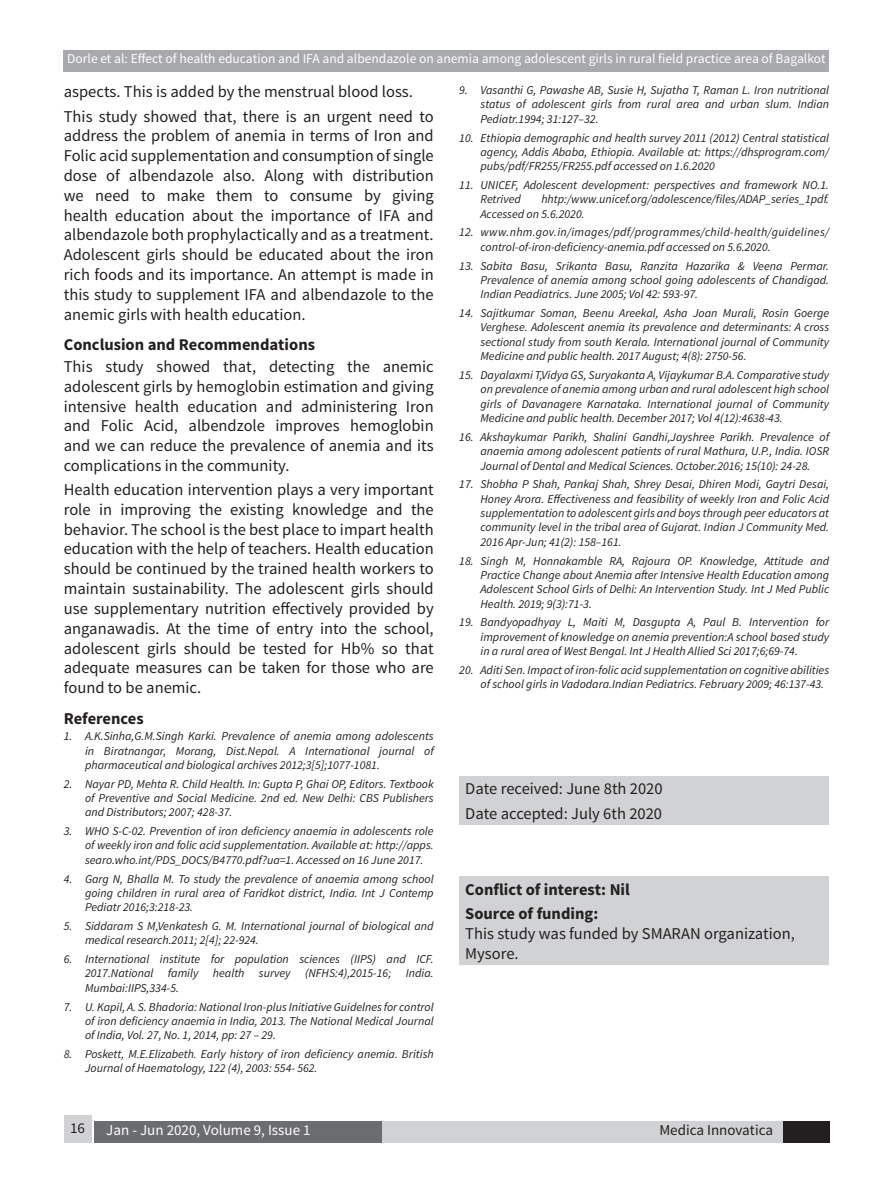
<style>
.page{position:relative;width:893px;height:1191px;background:#fff}
.page>*{position:absolute;margin:0;border:0;box-sizing:border-box;transform-origin:0 0}
.Raju_Body{font:16.5px/19.8px "Source Sans Pro";color:#231f20;text-align:justify}
.Raju_subhead{font:700 16.5px "Source Sans Pro";color:#231f20}
.Raju_Body-2{font:700 16.5px "Source Sans Pro";color:#231f20}
.t1{font:15px "Source Sans Pro";color:#fff}
.t2{font:15px "Source Sans Pro";color:#231f20}
.Raju_Body-3{font:13.5px "Source Sans Pro";color:#fff}
.raju_Reference{font:italic 12px/14.4px "Source Sans Pro";color:#231f20;text-align:justify}
.s1{font-weight:700}
</style>
<div class="page">
<div style="left:783px;top:1121px;width:46px;height:21px;background:#231f20"></div>
<div style="left:382px;top:1121px;width:401px;height:21px;background:#d1d2d4"></div>
<div style="left:94px;top:1121px;width:288px;height:21px;background:#6c6d70"></div>
<div style="left:64px;top:1114px;width:27px;height:28px;background:#d1d2d4"></div>
<div style="left:64px;top:50px;width:765px;height:21px;background:#a8a9ad"></div>
<div style="left:459px;top:776px;width:370px;height:48px;background:#d1d2d4"></div>
<div style="left:459px;top:877px;width:370px;height:88px;background:#d1d2d4"></div>
<p class="Raju_Body-3" style="left:67px;top:51px;width:760px">Dorle et al: Effect of health education and IFA and albendazole on anemia among adolescent girls in rural field practice area of Bagalkot</p>
<p class="Raju_Body" style="left:64px;top:82px;width:351px">aspects. This is added by the menstrual blood loss.</p>
<p class="Raju_Body" style="left:64px;top:106px;width:371px">This study showed that, there is an urgent need to address the problem of anemia in terms of Iron and Folic acid supplementation and consumption of single dose of albendazole also. Along with distribution we need to make them to consume by giving health education about the importance of IFA and albendazole both prophylactically and as a treatment.<br>Adolescent girls should be educated about the iron rich foods and its importance. An attempt is made in this study to supplement IFA and albendazole to the anemic girls with health education.</p>
<p class="Raju_subhead" style="left:64px;top:334px;width:253px">Conclusion and Recommendations</p>
<p class="Raju_Body" style="left:64px;top:357px;width:371px">This study showed that, detecting the anemic adolescent girls by hemoglobin estimation and giving intensive health education and administering Iron and Folic Acid, albendzole improves hemoglobin and we can reduce the prevalence of anemia and its complications in the community.</p>
<p class="Raju_Body" style="left:64px;top:480px;width:371px">Health education intervention plays a very important role in improving the existing knowledge and the behavior. The school is the best place to impart health education with the help of teachers. Health education should be continued by the trained health workers to maintain sustainability. The adolescent girls should use supplementary nutrition effectively provided by anganawadis. At the time of entry into the school, adolescent girls should be tested for Hb% so that adequate measures can be taken for those who are found to be anemic.</p>
<p class="Raju_subhead" style="left:64px;top:707px;width:81px">References</p>
<p class="raju_Reference" style="left:85px;top:729px;width:350px;text-indent:-21px">1. A.K.Sinha,G.M.Singh Karki. Prevalence of anemia among adolescents in Biratnangar, Morang, Dist.Nepal. A International journal of pharmaceutical and biological archives 2012;3[5];1077-1081.</p>
<p class="raju_Reference" style="left:85px;top:776px;width:350px;text-indent:-21px">2. Nayar PD, Mehta R. Child Health. In: Gupta P, Ghai OP, Editors. Textbook of Preventive and Social Medicine. 2nd ed. New Delhi: CBS Publishers and Distributors; 2007; 428-37.</p>
<p class="raju_Reference" style="left:85px;top:824px;width:350px;text-indent:-21px">3. WHO S-C-02. Prevention of iron deficiency anaemia in adolescents role of weekly iron and folic acid supplementation. Available at: http://apps. searo.who.int/PDS_DOCS/B4770.pdf?ua=1. Accessed on 16 June 2017.</p>
<p class="raju_Reference" style="left:85px;top:871px;width:350px;text-indent:-21px">4. Garg N, Bhalla M. To study the prevalence of anaemia among school going children in rural area of Faridkot district, India. Int J Contemp Pediatr 2016;3:218-23.</p>
<p class="raju_Reference" style="left:85px;top:918px;width:350px;text-indent:-21px">5. Siddaram S M,Venkatesh G. M. International journal of biological and medical research.2011; 2[4]; 22-924.</p>
<p class="raju_Reference" style="left:85px;top:952px;width:350px;text-indent:-21px">6. International institute for population sciences (IIPS) and ICF.<br>2017.National family health survey (NFHS:4),2015-16; India.<br>Mumbai:IIPS,334-5.</p>
<p class="raju_Reference" style="left:85px;top:999px;width:350px;text-indent:-21px">7. U. Kapil, A. S. Bhadoria: National Iron-plus Initiative Guidelnes for control of iron deficiency anaemia in India, 2013. The National Medical Journal of India, Vol. 27, No. 1, 2014, pp: 27 – 29.</p>
<p class="raju_Reference" style="left:85px;top:1046px;width:350px;text-indent:-21px">8. Poskett, M.E.Elizabeth. Early history of iron deficiency anemia. British<br>Journal of Haematology, 122 (4), 2003: 554- 562.</p>
<p class="raju_Reference" style="left:480px;top:83px;width:350px;text-indent:-21px">9. Vasanthi G, Pawashe AB, Susie H, Sujatha T, Raman L. Iron nutritional status of adolescent girls from rural area and urban slum. Indian Pediatr.1994; 31:127–32.</p>
<p class="raju_Reference" style="left:480px;top:130px;width:350px;text-indent:-21px">10. Ethiopia demographic and health survey 2011 (2012) Central statistical agency, Addis Ababa, Ethiopia. Available at: https://dhsprogram.com/ pubs/pdf/FR255/FR255.pdf accessed on 1.6.2020</p>
<p class="raju_Reference" style="left:480px;top:178px;width:350px;text-indent:-21px">11. UNICEF, Adolescent development: perspectives and framework NO.1.<br>Retrived</p>
<p class="raju_Reference" style="left:480px;top:192px;width:350px;text-indent:61px">hhtp:/www.unicef.org/adolescence/files/ADAP_series_1pdf.<br>Accessed on 5.6.2020.</p>
<p class="raju_Reference" style="left:480px;top:225px;width:350px;text-indent:-21px">12. www.nhm.gov.in/images/pdf/programmes/child-health/guidelines/ control-of-iron-deficiency-anemia.pdf accessed on 5.6.2020.</p>
<p class="raju_Reference" style="left:480px;top:258px;width:350px;text-indent:-21px">13. Sabita Basu, Srikanta Basu, Ranzita Hazarika &amp; Veena Permar.<br>Prevalence of anemia among school going adolescents of Chandigad.<br>Indian Peadiatrics. June 2005; Vol 42: 593-97.</p>
<p class="raju_Reference" style="left:480px;top:306px;width:350px;text-indent:-21px">14. Sajitkumar Soman, Beenu Areekal, Asha Joan Murali, Rosin Goerge Verghese. Adolescent anemia its prevalence and determinants: A cross sectional study from south Kerala. International journal of Community Medicine and public health. 2017 August; 4(8): 2750-56.</p>
<p class="raju_Reference" style="left:480px;top:368px;width:350px;text-indent:-21px">15. Dayalaxmi T,Vidya GS, Suryakanta A, Vijaykumar B.A. Comparative study on prevalence of anemia among urban and rural adolescent high school girls of Davanagere Karnataka. International journal of Community Medicine and public health. December 2017; Vol 4(12):4638-43.</p>
<p class="raju_Reference" style="left:480px;top:429px;width:350px;text-indent:-21px">16. Akshaykumar Parikh, Shalini Gandhi,Jayshree Parikh. Prevalence of anaemia among adolescent patients of rural Mathura, U.P., India. IOSR Journal of Dental and Medical Sciences. October.2016; 15(10): 24-28.</p>
<p class="raju_Reference" style="left:480px;top:477px;width:350px;text-indent:-21px">17. Shobha P Shah, Pankaj Shah, Shrey Desai, Dhiren Modi, Gaytri Desai, Honey Arora. Effectiveness and feasibility of weekly Iron and Folic Acid supplementation to adolescent girls and boys through peer educators at community level in the tribal area of Gujarat. Indian J Community Med.<br>2016 Apr-Jun; 41(2): 158–161.</p>
<p class="raju_Reference" style="left:480px;top:553px;width:350px;text-indent:-21px">18. Singh M, Honnakamble RA, Rajoura OP. Knowledge, Attitude and Practice Change about Anemia after Intensive Health Education among Adolescent School Girls of Delhi: An Intervention Study. Int J Med Public Health. 2019; 9(3):71-3.</p>
<p class="raju_Reference" style="left:480px;top:615px;width:350px;text-indent:-21px">19. Bandyopadhyay L, Maiti M, Dasgupta A, Paul B. Intervention for improvement of knowledge on anemia prevention:A school based study in a rural area of West Bengal. Int J Health Allied Sci 2017;6;69-74.</p>
<p class="raju_Reference" style="left:480px;top:662px;width:350px;text-indent:-21px">20. Aditi Sen. Impact of iron-folic acid supplementation on cognitive abilities of school girls in Vadodara.Indian Pediatrics. February 2009; 46:137-43.</p>
<p class="Raju_Body" style="left:465px;top:779px;width:199px">Date received: June 8th 2020</p>
<p class="Raju_Body" style="left:465px;top:803px;width:198px">Date accepted: July 6th 2020</p>
<p class="Raju_Body-2" style="left:465px;top:879px;width:166px">Conflict of interest: Nil</p>
<p class="Raju_Body" style="left:465px;top:904px;width:331px;text-align:left"><span class="s1">Source of funding:<br></span>This study was funded by SMARAN organization,<br>Mysore.</p>
<p class="t2" style="left:70px;top:1118px;width:16px">16</p>
<p class="t1" style="left:106px;top:1121px;width:206px">Jan - Jun 2020, Volume 9, Issue 1</p>
<p class="t2" style="left:659px;top:1121px;width:115px">Medica Innovatica</p>
</div>
